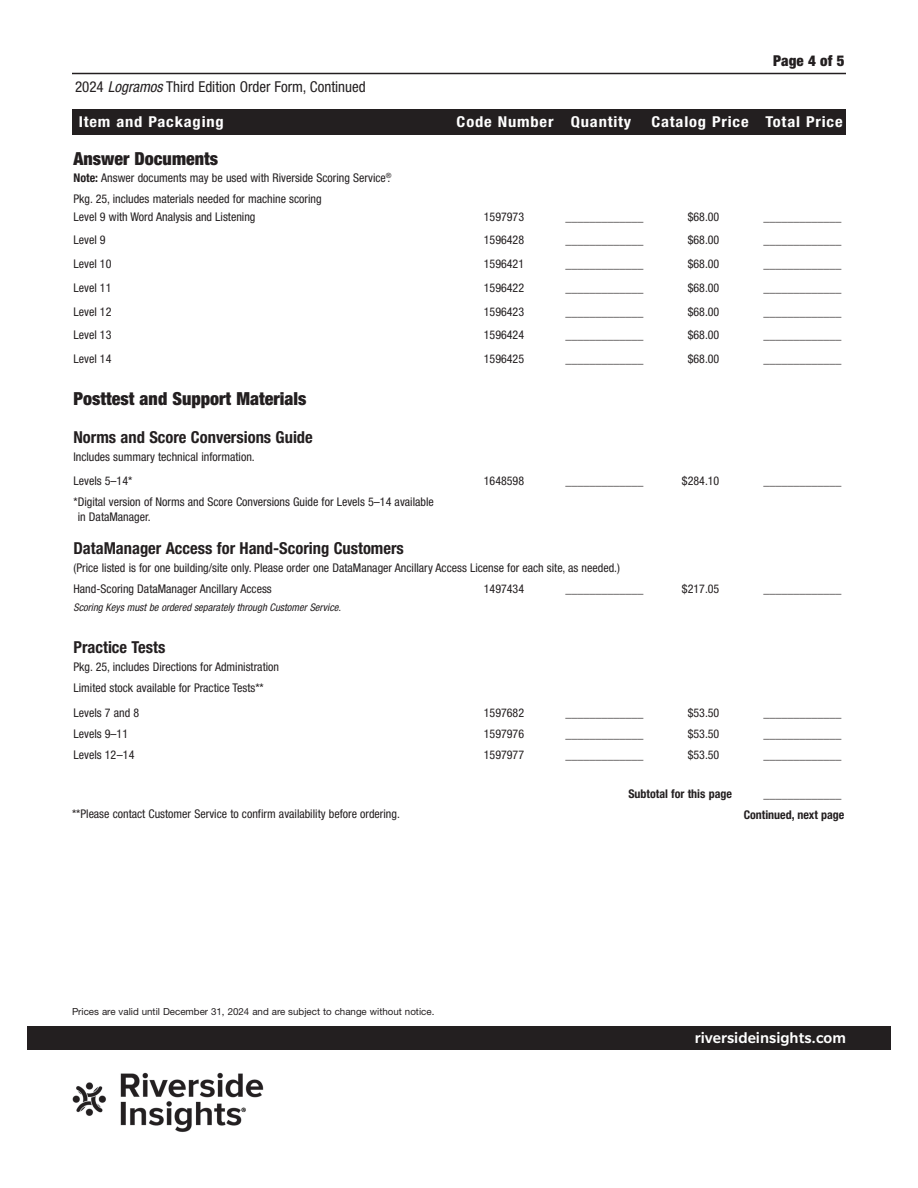
<style>
.page{position:relative;width:918px;height:1188px;background:#fff}
.page>*{position:absolute;margin:0;border:0;box-sizing:border-box;transform-origin:0 0}
.Product_A_head{font:900 condensed 18px "Helvetica Neue LT Std";color:#231f20}
.Product_B_head{font:700 condensed 16.5px "Helvetica Neue LT Std";color:#231f20}
.Product_A_head-2{font:700 condensed 16.5px "Helvetica Neue LT Std";color:#231f20}
.t1{font:500 16.5px "Slate Pro";color:#fff}
.Quantity_head{font:700 condensed 15px "Helvetica Neue LT Std";letter-spacing:.05em;color:#fff;scale:1.1 1}
.t2{font:condensed 15px "Helvetica Neue LT Std";color:#231f20}
.t3{font:900 condensed 15px "Helvetica Neue LT Std";color:#231f20}
.Product_line{font:condensed 12px/15px "Helvetica Neue LT Std";color:#231f20}
.Product_B_head-2{font:condensed 12px "Helvetica Neue LT Std";color:#231f20}
.Total_text{font:700 condensed 12px "Helvetica Neue LT Std";color:#231f20}
.Product_line-2{font:700 condensed 12px "Helvetica Neue LT Std";color:#231f20}
.Total_text-2{font:condensed 12px "Helvetica Neue LT Std";color:#231f20}
.Subtotal_text{font:italic condensed 10.5px "Helvetica Neue LT Std";color:#231f20}
.Riverside_logo_text{font:9.75px "Helvetica Neue LT Std";color:#231f20}
.s1{font-style:italic}
.s2{font-weight:700}
</style>
<div class="page">
<hr style="left:72px;top:73px;width:774px;height:1px;background:#231f20">
<div style="left:72px;top:110px;width:774px;height:25px;background:#231f20"></div>
<img style="left:72px;top:1072px;width:192px;height:60px">
<div style="left:27px;top:1026px;width:864px;height:23px;background:#231f20"></div>
<p class="t2" style="left:75px;top:78px;width:292px">2024 <span class="s1">Logramos</span> Third Edition Order Form, Continued</p>
<p class="t3" style="left:773px;top:51px;width:73px">Page 4 of 5</p>
<p class="Quantity_head" style="left:79px;top:112px;width:133px">Item and Packaging</p>
<p class="Quantity_head" style="left:457px;top:112px;width:160px">Code Number Quantity</p>
<p class="Quantity_head" style="left:651px;top:112px;width:175px">Catalog Price Total Price</p>
<p class="Product_A_head" style="left:74px;top:147px;width:146px">Answer Documents</p>
<p class="Product_line" style="left:74px;top:171px;width:320px"><span class="s2">Note:</span> Answer documents may be used with Riverside Scoring Service<sup>®</sup>.</p>
<p class="Product_line" style="left:74px;top:191px;width:250px">Pkg. 25, includes materials needed for machine scoring</p>
<p class="Product_line" style="left:74px;top:209px;width:184px">Level 9 with Word Analysis and Listening</p>
<p class="Product_line" style="left:484px;top:209px;width:42px">1597973</p>
<p class="Product_line" style="left:566px;top:209px;width:79px">_____________</p>
<p class="Product_line" style="left:688px;top:209px;width:33px">$68.00</p>
<p class="Product_line" style="left:763px;top:209px;width:79px">_____________</p>
<p class="Product_line" style="left:74px;top:233px;width:34px">Level 9</p>
<p class="Product_line" style="left:484px;top:233px;width:42px">1596428</p>
<p class="Product_line" style="left:566px;top:233px;width:79px">_____________</p>
<p class="Product_line" style="left:688px;top:233px;width:33px">$68.00</p>
<p class="Product_line" style="left:763px;top:233px;width:79px">_____________</p>
<p class="Product_line" style="left:74px;top:256px;width:39px">Level 10</p>
<p class="Product_line" style="left:484px;top:256px;width:42px">1596421</p>
<p class="Product_line" style="left:566px;top:256px;width:79px">_____________</p>
<p class="Product_line" style="left:688px;top:256px;width:33px">$68.00</p>
<p class="Product_line" style="left:763px;top:256px;width:79px">_____________</p>
<p class="Product_line" style="left:74px;top:280px;width:39px">Level 11</p>
<p class="Product_line" style="left:484px;top:280px;width:42px">1596422</p>
<p class="Product_line" style="left:566px;top:280px;width:79px">_____________</p>
<p class="Product_line" style="left:688px;top:280px;width:33px">$68.00</p>
<p class="Product_line" style="left:763px;top:280px;width:79px">_____________</p>
<p class="Product_line" style="left:74px;top:304px;width:39px">Level 12</p>
<p class="Product_line" style="left:484px;top:304px;width:42px">1596423</p>
<p class="Product_line" style="left:566px;top:304px;width:79px">_____________</p>
<p class="Product_line" style="left:688px;top:304px;width:33px">$68.00</p>
<p class="Product_line" style="left:763px;top:304px;width:79px">_____________</p>
<p class="Product_line" style="left:74px;top:327px;width:39px">Level 13</p>
<p class="Product_line" style="left:484px;top:327px;width:42px">1596424</p>
<p class="Product_line" style="left:566px;top:327px;width:79px">_____________</p>
<p class="Product_line" style="left:688px;top:327px;width:33px">$68.00</p>
<p class="Product_line" style="left:763px;top:327px;width:79px">_____________</p>
<p class="Product_line" style="left:74px;top:351px;width:39px">Level 14</p>
<p class="Product_line" style="left:484px;top:351px;width:42px">1596425</p>
<p class="Product_line" style="left:566px;top:351px;width:79px">_____________</p>
<p class="Product_line" style="left:688px;top:351px;width:33px">$68.00</p>
<p class="Product_line" style="left:763px;top:351px;width:79px">_____________</p>
<p class="Product_A_head" style="left:74px;top:387px;width:234px">Posttest and Support Materials</p>
<p class="Product_B_head" style="left:74px;top:427px;width:241px">Norms and Score Conversions Guide</p>
<p class="Product_line" style="left:74px;top:449px;width:183px">Includes summary technical information.</p>
<p class="Product_line" style="left:74px;top:473px;width:60px">Levels 5–14*</p>
<p class="Product_line" style="left:484px;top:473px;width:42px">1648598</p>
<p class="Product_line" style="left:566px;top:473px;width:79px">_____________</p>
<p class="Product_line" style="left:682px;top:473px;width:39px">$284.10</p>
<p class="Product_line" style="left:763px;top:473px;width:79px">_____________</p>
<p class="Product_line" style="left:78px;top:494px;width:358px;text-indent:-4px">*Digital version of Norms and Score Conversions Guide for Levels 5–14 available in DataManager.</p>
<p class="Product_A_head-2" style="left:74px;top:538px;width:332px">DataManager Access for Hand-Scoring Customers</p>
<p class="Product_B_head-2" style="left:74px;top:561px;width:548px">(Price listed is for one building/site only. Please order one DataManager Ancillary Access License for each site, as needed.)</p>
<p class="Product_B_head-2" style="left:74px;top:582px;width:200px">Hand-Scoring DataManager Ancillary Access</p>
<p class="Product_B_head-2" style="left:484px;top:582px;width:42px">1497434</p>
<p class="Product_B_head-2" style="left:566px;top:582px;width:79px">_____________</p>
<p class="Product_B_head-2" style="left:682px;top:582px;width:39px">$217.05</p>
<p class="Product_B_head-2" style="left:763px;top:582px;width:79px">_____________</p>
<p class="Subtotal_text" style="left:74px;top:601px;width:269px">Scoring Keys must be ordered separately through Customer Service.</p>
<p class="Product_B_head" style="left:74px;top:637px;width:93px">Practice Tests</p>
<p class="Product_line" style="left:74px;top:659px;width:207px">Pkg. 25, includes Directions for Administration</p>
<p class="Product_line" style="left:74px;top:680px;width:192px">Limited stock available for Practice Tests**</p>
<p class="Product_line" style="left:74px;top:705px;width:67px">Levels 7 and 8</p>
<p class="Product_line" style="left:484px;top:705px;width:42px">1597682</p>
<p class="Product_line" style="left:566px;top:705px;width:79px">_____________</p>
<p class="Product_line" style="left:688px;top:705px;width:33px">$53.50</p>
<p class="Product_line" style="left:763px;top:705px;width:79px">_____________</p>
<p class="Product_line" style="left:74px;top:726px;width:56px">Levels 9–11</p>
<p class="Product_line" style="left:484px;top:726px;width:42px">1597976</p>
<p class="Product_line" style="left:566px;top:726px;width:79px">_____________</p>
<p class="Product_line" style="left:688px;top:726px;width:33px">$53.50</p>
<p class="Product_line" style="left:763px;top:726px;width:79px">_____________</p>
<p class="Product_line" style="left:74px;top:747px;width:62px">Levels 12–14</p>
<p class="Product_line" style="left:484px;top:747px;width:42px">1597977</p>
<p class="Product_line" style="left:566px;top:747px;width:79px">_____________</p>
<p class="Product_line" style="left:688px;top:747px;width:33px">$53.50</p>
<p class="Product_line" style="left:763px;top:747px;width:79px">_____________</p>
<p class="Total_text" style="left:628px;top:786px;width:105px">Subtotal for this page</p>
<p class="Total_text-2" style="left:763px;top:787px;width:79px">_____________</p>
<p class="Product_line-2" style="left:744px;top:807px;width:102px">Continued, next page</p>
<p class="Product_line" style="left:72px;top:806px;width:329px">**Please contact Customer Service to confirm availability before ordering.</p>
<p class="Riverside_logo_text" style="left:72px;top:1006px;width:364px">Prices are valid until December 31, 2024 and are subject to change without notice.</p>
<p class="t1" style="left:695px;top:1029px;width:153px">riversideinsights.com</p>
</div>
